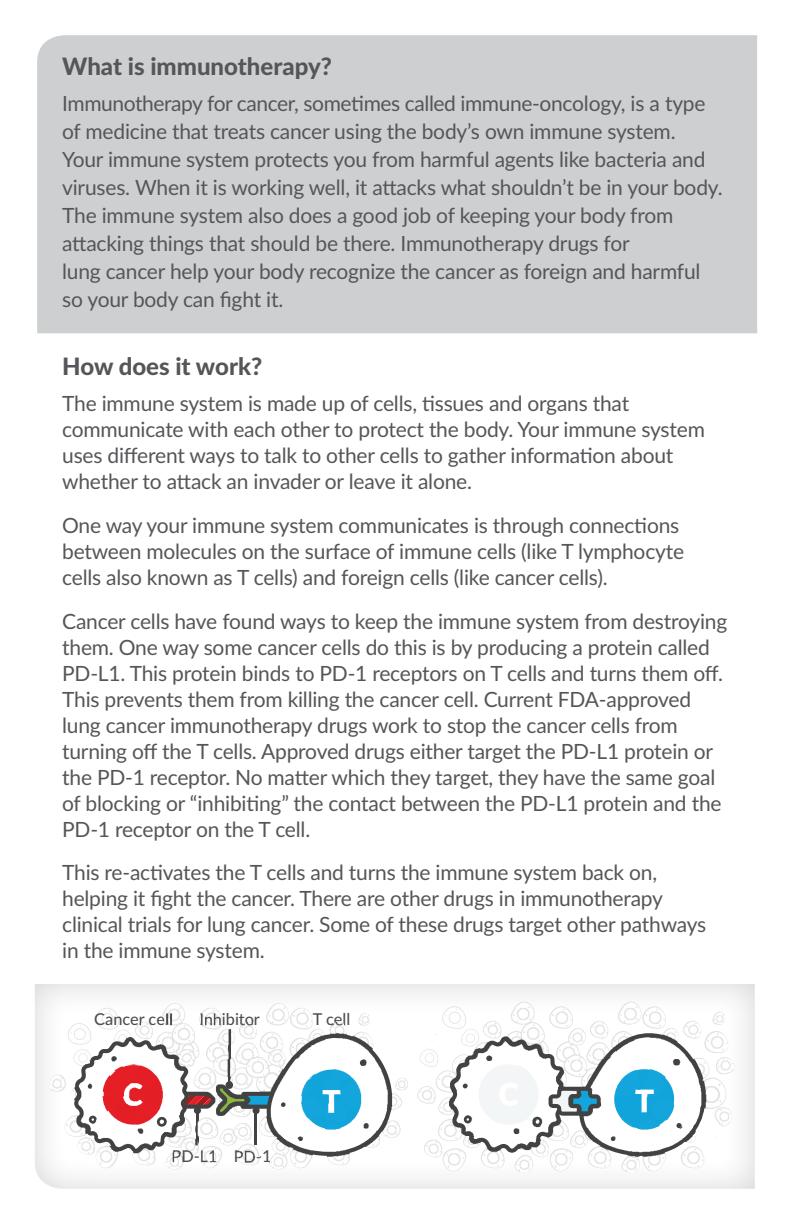
<style>
.page{position:relative;width:792px;height:1224px;background:#fff}
.page>*{position:absolute;margin:0;border:0;box-sizing:border-box;transform-origin:0 0}
.t1{font:800 24px "Lato";color:#555659}
.t2{font:21px/26px "Lato";letter-spacing:-.01em;color:#555659}
.t3{font:500 16.4px "Lato";color:#4d4d4d}
</style>
<div class="page">
<div style="left:33px;top:983px;width:724px;height:208px;background:#f5f5f5"></div>
<div style="left:37px;top:35px;width:720px;height:298px;background:#cdcfd0"></div>
<svg style="left:68px;top:1008px;width:334px;height:161px"></svg>
<hr style="left:228px;top:1030px;width:2px;height:55px;background:#424242">
<div style="left:226px;top:1081px;width:7px;height:8px;background:#424242;border-radius:50%"></div>
<svg style="left:420px;top:1006px;width:297px;height:163px"></svg>
<hr style="left:196px;top:1109px;width:2px;height:36px;background:#424242">
<div style="left:194px;top:1107px;width:7px;height:7px;background:#424242;border-radius:50%"></div>
<hr style="left:255px;top:1109px;width:2px;height:36px;background:#424242">
<div style="left:253px;top:1107px;width:7px;height:7px;background:#424242;border-radius:50%"></div>
<img style="left:328px;top:1059px;width:406px;height:45px">
<img style="left:135px;top:1003px;width:236px;height:56px">
<img style="left:483px;top:1002px;width:243px;height:57px">
<p class="t1" style="left:62px;top:48px;width:271px">What is immunotherapy?</p>
<p class="t2" style="left:62px;top:89px;width:662px;line-height:28px">Immunotherapy for cancer, sometimes called immune-oncology, is a type of medicine that treats cancer using the body’s own immune system.<br>Your immune system protects you from harmful agents like bacteria and viruses. When it is working well, it attacks what shouldn’t be in your body.<br>The immune system also does a good job of keeping your body from attacking things that should be there. Immunotherapy drugs for<br>lung cancer help your body recognize the cancer as foreign and harmful so your body can fight it.</p>
<p class="t1" style="left:62px;top:348px;width:202px">How does it work?</p>
<p class="t2" style="left:62px;top:389px;width:644px">The immune system is made up of cells, tissues and organs that communicate with each other to protect the body. Your immune system uses different ways to talk to other cells to gather information about whether to attack an invader or leave it alone.</p>
<p class="t2" style="left:62px;top:511px;width:623px">One way your immune system communicates is through connections between molecules on the surface of immune cells (like T lymphocyte cells also known as T cells) and foreign cells (like cancer cells).</p>
<p class="t2" style="left:62px;top:607px;width:667px">Cancer cells have found ways to keep the immune system from destroying them. One way some cancer cells do this is by producing a protein called PD-L1. This protein binds to PD-1 receptors on T cells and turns them off.<br>This prevents them from killing the cancer cell. Current FDA-approved lung cancer immunotherapy drugs work to stop the cancer cells from turning off the T cells. Approved drugs either target the PD-L1 protein or the PD-1 receptor. No matter which they target, they have the same goal of blocking or “inhibiting” the contact between the PD-L1 protein and the PD-1 receptor on the T cell.</p>
<p class="t2" style="left:62px;top:859px;width:646px">This re-activates the T cells and turns the immune system back on, helping it fight the cancer. There are other drugs in immunotherapy clinical trials for lung cancer. Some of these drugs target other pathways in the immune system.</p>
<p class="t3" style="left:94px;top:1008px;width:80px">Cancer cell</p>
<p class="t3" style="left:199px;top:1008px;width:62px">Inhibitor</p>
<p class="t3" style="left:313px;top:1008px;width:39px">T cell</p>
<p class="t3" style="left:172px;top:1144px;width:101px">PD-L1 PD-1</p>
</div>
